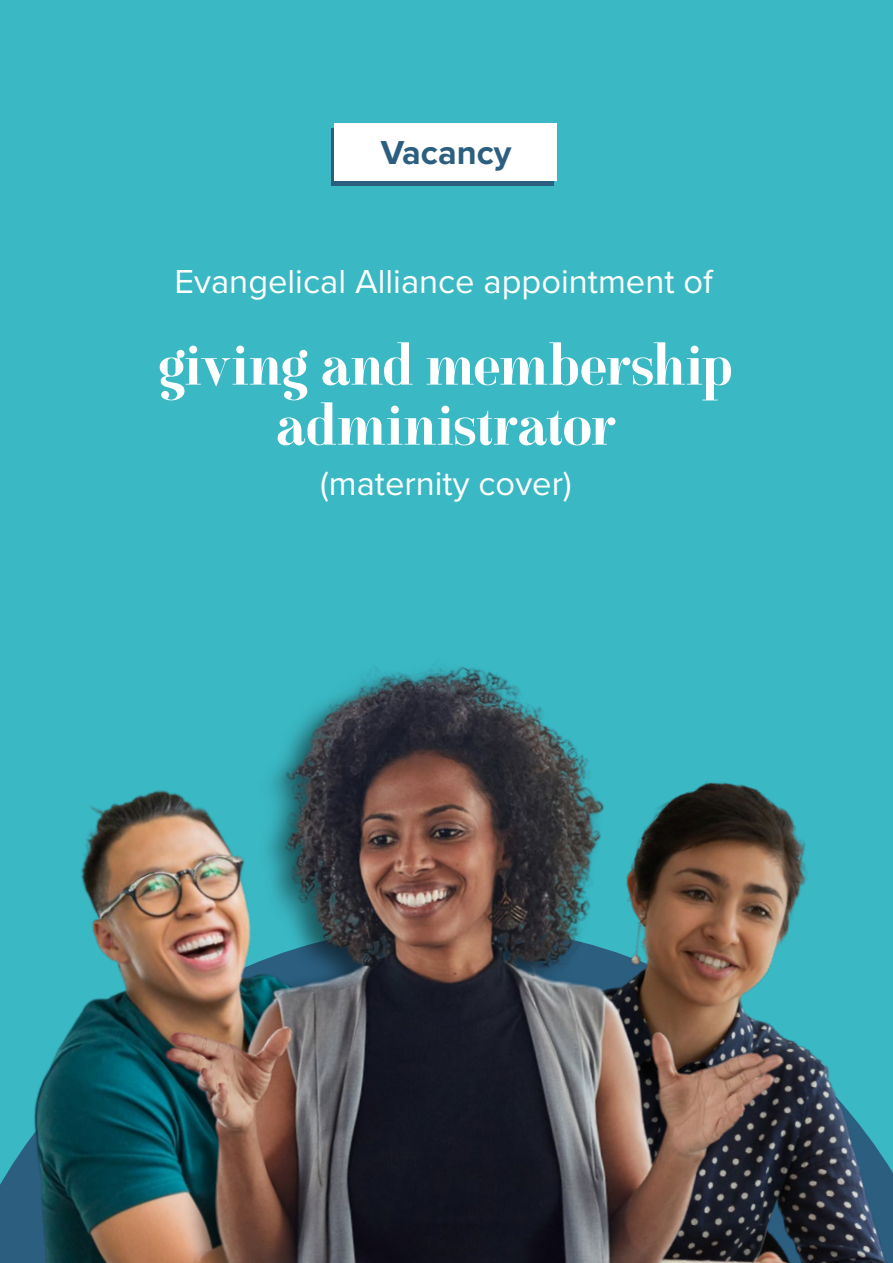
<style>
.page{position:relative;width:893px;height:1263px;background:#3ab8c4}
.page>*{position:absolute;margin:0;border:0;box-sizing:border-box;transform-origin:0 0}
.t1{font:61.5px/60px "Waymar";color:#fff;text-align:center}
.t2{font:34.5px "Proxima Nova";color:#fff}
.t3{font:700 34.5px "Proxima Nova";color:#2b5e7f}
</style>
<div class="page">
<div style="left:331px;top:128px;width:222px;height:58px;background:#2b5e7f"></div>
<div style="left:334px;top:123px;width:223px;height:58px;background:#fff"></div>
<img style="left:0;top:806px;width:107px;height:457px">
<img style="left:810px;top:1051px;width:83px;height:212px">
<img style="left:107px;top:667px;width:703px;height:596px">
<p class="t3" style="left:381px;top:127px;width:132px">Vacancy</p>
<p class="t2" style="left:175px;top:256px;width:540px">Evangelical Alliance appointment of</p>
<h1 class="t1" style="left:159px;top:333px;width:575px">giving and membership administrator</h1>
<p class="t2" style="left:320px;top:457px;width:253px">(maternity cover)</p>
</div>
